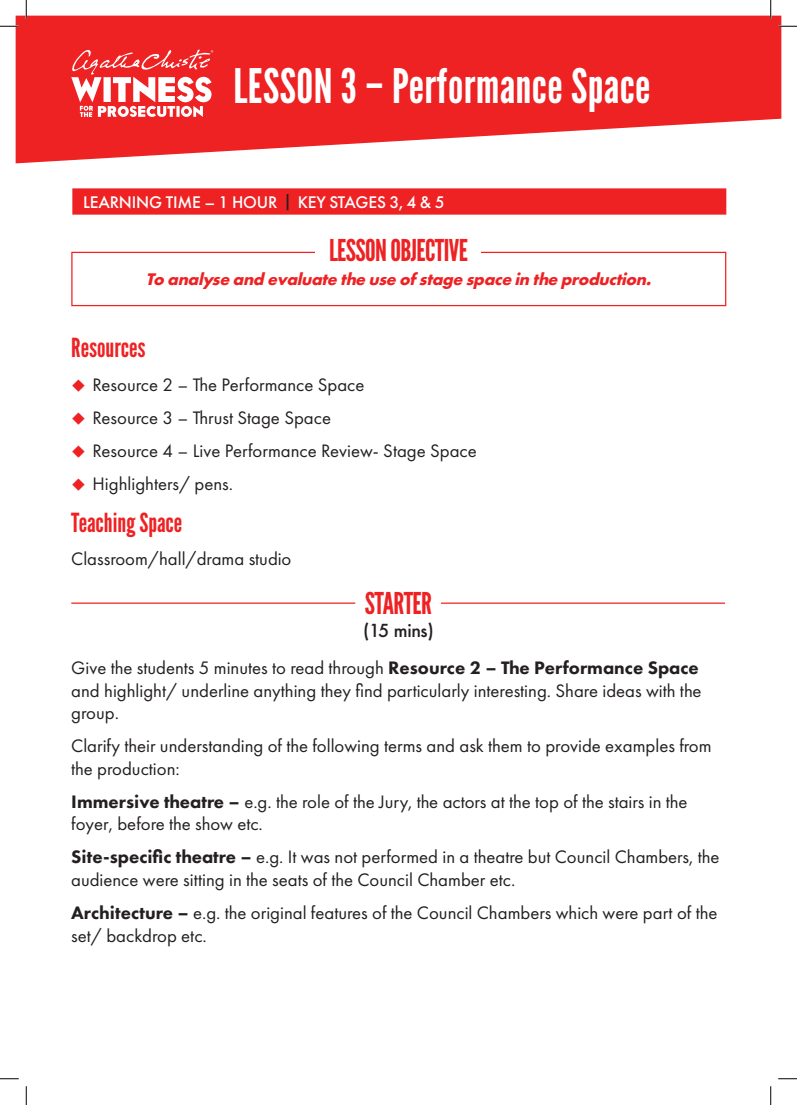
<style>
.page{position:relative;width:797px;height:1105px;background:#fff}
.page>*{position:absolute;margin:0;border:0;box-sizing:border-box;transform-origin:0 0}
.t1{font:47.5px "League Gothic";letter-spacing:.01em;color:#fff}
.t2{font:30px "League Gothic";letter-spacing:-.02em;color:#ee2123}
.t3{font:26.25px "League Gothic";color:#ee2123}
.t4{font:18.75px/22.5px "Futura PT";color:#231f20}
.t5{font:italic 700 17.5px "Futura PT";color:#ee2123}
.t6{font:500 17.5px "Futura PT";letter-spacing:-.01em;color:#fff}
.t7{font:500 17.5px "Futura";letter-spacing:-.02em;color:#231f20}
.s1{font-family:"Gotham";color:#231f20}
.s2{font-weight:800}
</style>
<div class="page">
<svg style="left:16px;top:16px;width:765px;height:147px;fill:#ee2123"></svg>
<svg style="left:71px;top:49px;width:142px;height:68px"></svg>
<div style="left:72px;top:188px;width:654px;height:27px;background:#ee2123"></div>
<div style="left:71px;top:252px;width:655px;height:54px;border:1px solid #ee2123"></div>
<div style="left:315px;top:236px;width:166px;height:29px;background:#fff"></div>
<hr style="left:441px;top:602px;width:284px;height:2px;background:#ee2123">
<hr style="left:71px;top:602px;width:284px;height:2px;background:#ee2123">
<svg style="left:0;top:25px;width:19px;height:2px"></svg>
<svg style="left:778px;top:25px;width:19px;height:2px"></svg>
<svg style="left:0;top:1078px;width:19px;height:1px"></svg>
<svg style="left:778px;top:1078px;width:19px;height:1px"></svg>
<svg style="left:25px;top:0;width:2px;height:19px"></svg>
<svg style="left:25px;top:1086px;width:2px;height:19px"></svg>
<svg style="left:770px;top:0;width:1px;height:19px"></svg>
<svg style="left:770px;top:1086px;width:1px;height:19px"></svg>
<h1 class="t1" style="left:233px;top:57px;width:418px">LESSON 3 – Performance Space</h1>
<p class="t6" style="left:83px;top:191px;width:363px">LEARNING TIME – 1 HOUR <span class="s1">|</span> KEY STAGES 3, 4 &amp; 5</p>
<h2 class="t2" style="left:329px;top:233px;width:140px">LESSON OBJECTIVE</h2>
<p class="t5" style="left:146px;top:268px;width:511px">To analyse and evaluate the use ofstage space in the production.</p>
<h3 class="t3" style="left:71px;top:332px;width:76px">Resources</h3>
<p class="t4" style="left:93px;top:368px;width:386px;line-height:33.1px">Resource 2 – The Performance Space<br>Resource 3 – Thrust Stage Space<br>Resource 4 – Live Performance Review- Stage Space Highlighters/ pens.</p>
<h3 class="t3" style="left:71px;top:507px;width:112px">Teaching Space</h3>
<p class="t4" style="left:71px;top:548px;width:222px">Classroom/hall/drama studio</p>
<h2 class="t2" style="left:365px;top:586px;width:69px">STARTER</h2>
<p class="t7" style="left:363px;top:619px;width:72px">(15 mins)</p>
<p class="t4" style="left:71px;top:656px;width:632px">Give the students 5 minutes to read through <span class="s2">Resource 2 – The Performance Space </span>and highlight/ underline anything they find particularly interesting. Share ideas with the group.</p>
<p class="t4" style="left:71px;top:734px;width:642px">Clarify their understanding of the following terms and ask them to provide examples from the production:</p>
<p class="t4" style="left:71px;top:790px;width:617px"><span class="s2">Immersive theatre –</span> e.g. the role of the Jury, the actors at the top of the stairs in the foyer, before the show etc.</p>
<p class="t4" style="left:71px;top:846px;width:649px"><span class="s2">Site-specific theatre –</span> e.g. It was not performed in a theatre but Council Chambers, the audience were sitting in the seats of the Council Chamber etc.</p>
<p class="t4" style="left:71px;top:901px;width:647px"><span class="s2">Architecture –</span> e.g. the original features of the Council Chambers which were part of the set/ backdrop etc.</p>
</div>
